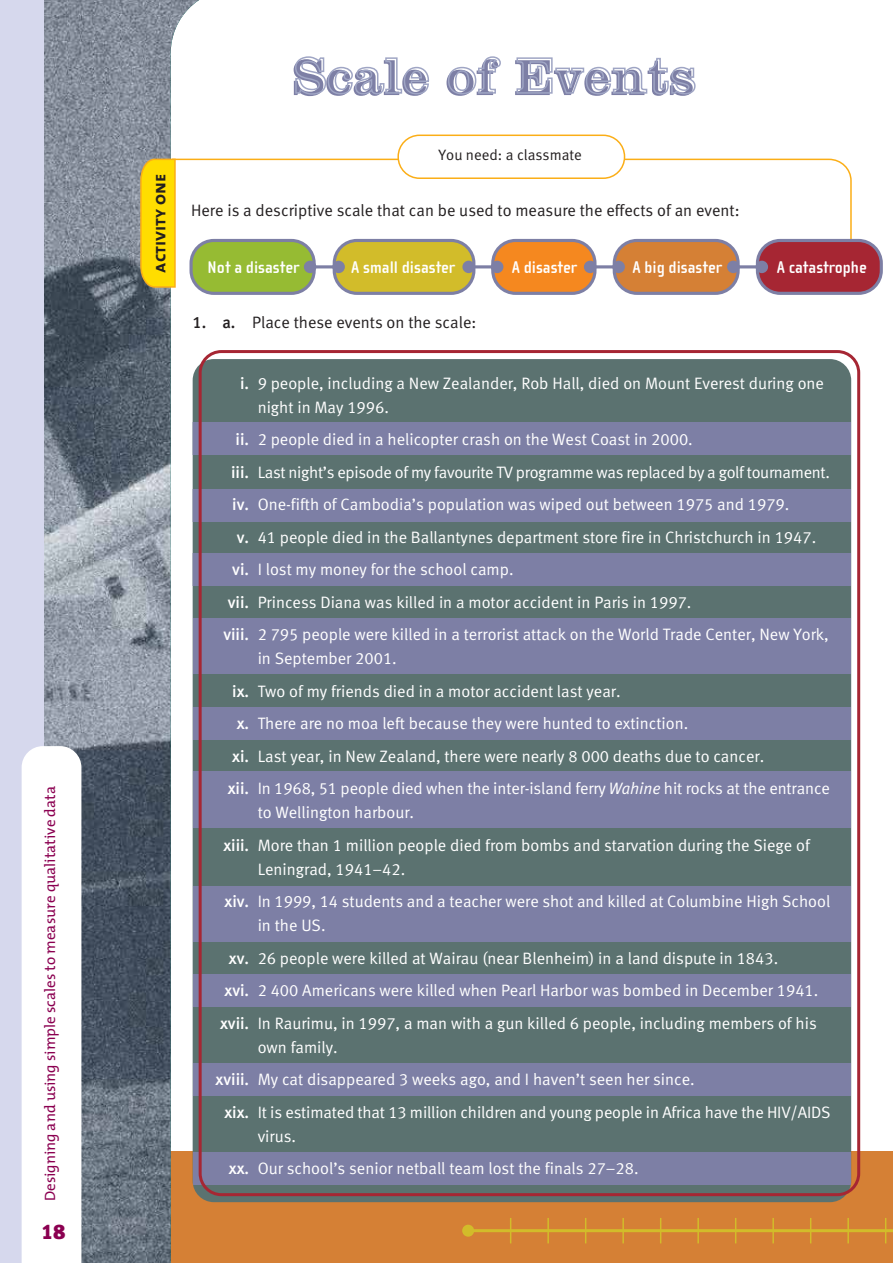
<style>
.page{position:relative;width:893px;height:1263px;background:#fff}
.page>*{position:absolute;margin:0;border:0;box-sizing:border-box;transform-origin:0 0}
.t1{font:52.5px "Clarendon";letter-spacing:.02em;color:#7d7fa5}
.t2{font:21px "Meta Black LFNZ";color:#8b0051}
.t3{font:18px "The Mix NZ Bold Caps";color:#231f20}
.t4{font:700 17.4px "Cholla Sans";color:#fff}
.t5{font:16.5px/32.5px "Meta Normal LFNZ";color:#fff}
.t6{font:16.5px "Meta Normal LFNZ";color:#231f20}
.t7{font:16.5px "Meta Normal LFNZ";letter-spacing:-.02em;color:#fff}
.t8{font:15px "The Mix NZ";color:#8b0051}
.t9{font:15px "Meta Normal LFNZ";color:#231f20}
.s1{font-family:"Meta Medium LFNZ"}
.s2{font-style:italic}
</style>
<div class="page">
<div style="left:148px;top:1151px;width:745px;height:112px;background:#d58035"></div>
<img style="left:43px;top:0;width:156px;height:1263px">
<div style="left:0;top:0;width:43px;height:1263px;background:#d6d8ed"></div>
<svg style="left:176px;top:158px;width:676px;height:130px"></svg>
<svg style="left:22px;top:746px;width:59px;height:517px"></svg>
<svg style="left:139px;top:158px;width:37px;height:130px;background:#f5d20d"></svg>
<div style="left:398px;top:135px;width:226px;height:43px;background:#fff;border-radius:21px"></div>
<div style="left:397px;top:135px;width:228px;height:44px;border:2px solid #fbae17;border-radius:21px"></div>
<hr style="left:473px;top:1229px;width:420px;height:3px;background:#d2bc2a">
<div style="left:462px;top:1225px;width:12px;height:12px;background:#d2bc2a;border-radius:50%"></div>
<svg style="left:510px;top:1218px;width:1px;height:25px"></svg>
<hr style="left:547px;top:1218px;width:2px;height:25px;background:#d2bc2a">
<svg style="left:585px;top:1218px;width:1px;height:25px"></svg>
<hr style="left:622px;top:1218px;width:2px;height:25px;background:#d2bc2a">
<svg style="left:660px;top:1218px;width:1px;height:25px"></svg>
<hr style="left:697px;top:1218px;width:2px;height:25px;background:#d2bc2a">
<svg style="left:735px;top:1218px;width:1px;height:25px"></svg>
<hr style="left:772px;top:1218px;width:2px;height:25px;background:#d2bc2a">
<svg style="left:810px;top:1218px;width:1px;height:25px"></svg>
<hr style="left:847px;top:1218px;width:2px;height:25px;background:#d2bc2a">
<svg style="left:885px;top:1218px;width:1px;height:25px"></svg>
<div style="left:193px;top:359px;width:658px;height:843px;background:#5b7270;border-radius:21px"></div>
<div style="left:193px;top:423px;width:658px;height:32px;background:#7d7fa5"></div>
<div style="left:193px;top:490px;width:658px;height:32px;background:#7d7fa5"></div>
<div style="left:193px;top:553px;width:658px;height:33px;background:#7d7fa5"></div>
<div style="left:193px;top:619px;width:657px;height:32px;background:#7d7fa5"></div>
<div style="left:193px;top:642px;width:657px;height:32px;background:#7d7fa5"></div>
<div style="left:193px;top:708px;width:657px;height:32px;background:#7d7fa5"></div>
<div style="left:193px;top:772px;width:657px;height:32px;background:#7d7fa5"></div>
<div style="left:193px;top:795px;width:657px;height:32px;background:#7d7fa5"></div>
<div style="left:193px;top:886px;width:657px;height:33px;background:#7d7fa5"></div>
<div style="left:193px;top:910px;width:657px;height:32px;background:#7d7fa5"></div>
<div style="left:193px;top:974px;width:657px;height:32px;background:#7d7fa5"></div>
<div style="left:193px;top:1063px;width:657px;height:33px;background:#7d7fa5"></div>
<div style="left:193px;top:1153px;width:657px;height:32px;background:#7d7fa5"></div>
<div style="left:199px;top:350px;width:661px;height:846px;border:3px solid #a62633;border-radius:21px"></div>
<svg style="left:295px;top:56px;width:134px;height:39px"></svg>
<svg style="left:448px;top:56px;width:53px;height:39px"></svg>
<svg style="left:516px;top:57px;width:180px;height:38px"></svg>
<div style="left:189px;top:239px;width:127px;height:56px;border:6px solid #7d7fa5;border-radius:21px"></div>
<div style="left:333px;top:239px;width:142px;height:56px;border:6px solid #7d7fa5;border-radius:21px"></div>
<div style="left:491px;top:239px;width:105px;height:56px;border:6px solid #7d7fa5;border-radius:21px"></div>
<div style="left:613px;top:239px;width:127px;height:56px;border:6px solid #7d7fa5;border-radius:21px"></div>
<div style="left:756px;top:239px;width:127px;height:56px;border:6px solid #7d7fa5;border-radius:21px"></div>
<div style="left:193px;top:242px;width:120px;height:50px;background:#96bb33;border-radius:21px"></div>
<div style="left:336px;top:242px;width:136px;height:50px;background:#d2bc2a;border-radius:21px"></div>
<div style="left:494px;top:242px;width:99px;height:50px;background:#f5881f;border-radius:21px"></div>
<div style="left:616px;top:242px;width:120px;height:50px;background:#d58035;border-radius:21px"></div>
<div style="left:759px;top:242px;width:121px;height:50px;background:#a62633;border-radius:21px"></div>
<hr style="left:315px;top:265px;width:18px;height:3px;background:#7d7fa5">
<div style="left:304px;top:261px;width:12px;height:12px;background:#7d7fa5;border-radius:50%"></div>
<div style="left:332px;top:261px;width:13px;height:12px;background:#7d7fa5;border-radius:50%"></div>
<hr style="left:474px;top:265px;width:18px;height:3px;background:#7d7fa5">
<div style="left:462px;top:261px;width:13px;height:12px;background:#7d7fa5;border-radius:50%"></div>
<div style="left:491px;top:261px;width:12px;height:12px;background:#7d7fa5;border-radius:50%"></div>
<hr style="left:595px;top:265px;width:18px;height:3px;background:#7d7fa5">
<div style="left:584px;top:261px;width:12px;height:12px;background:#7d7fa5;border-radius:50%"></div>
<div style="left:612px;top:261px;width:13px;height:12px;background:#7d7fa5;border-radius:50%"></div>
<hr style="left:738px;top:265px;width:19px;height:3px;background:#7d7fa5">
<div style="left:727px;top:261px;width:12px;height:12px;background:#7d7fa5;border-radius:50%"></div>
<div style="left:756px;top:261px;width:12px;height:12px;background:#7d7fa5;border-radius:50%"></div>
<p class="t8" style="left:38px;top:1201px;width:417px;rotate:-90deg">Designing and using simple scales to measure qualitative data</p>
<p class="t2" style="left:42px;top:1219px;width:25px">18</p>
<p class="t3" style="left:144px;top:272px;width:100px;rotate:-90deg">activity one</p>
<h1 class="t1" style="left:292px;top:47px;width:403px">Scale of Events</h1>
<p class="t9" style="left:439px;top:146px;width:145px">You need: a classmate</p>
<p class="t6" style="left:191px;top:201px;width:550px">Here is a descriptive scale that can be used to measure the effects of an event:</p>
<p class="t4" style="left:208px;top:257px;width:93px">Not a disaster</p>
<p class="t4" style="left:351px;top:257px;width:105px">A small disaster</p>
<p class="t4" style="left:512px;top:257px;width:67px">A disaster</p>
<p class="t4" style="left:632px;top:257px;width:91px">A big disaster</p>
<p class="t4" style="left:777px;top:257px;width:92px">A catastrophe</p>
<p class="t6" style="left:193px;top:313px;width:285px"><span class="s1">1. a.</span> Place these events on the scale:</p>
<p class="t5" style="left:258px;top:371px;width:568px;line-height:24px;text-indent:-18px"><span class="s1">i.</span> 9 people, including a New Zealander, Rob Hall, died on Mount Everest during one night in May 1996.</p>
<p class="t5" style="left:236px;top:423px;width:459px"><span class="s1">ii.</span> 2 people died in a helicopter crash on the West Coast in 2000.</p>
<p class="t7" style="left:231px;top:462px;width:600px"><span class="s1">iii.</span> Last night’s episode of my favourite TV programme was replaced by a golf tournament.</p>
<p class="t5" style="left:232px;top:488px;width:559px"><span class="s1">iv.</span> One-fifth of Cambodia’s population was wiped out between 1975 and 1979.</p>
<p class="t5" style="left:237px;top:521px;width:581px"><span class="s1">v.</span> 41 people died in the Ballantynes department store fire in Christchurch in 1947.</p>
<p class="t5" style="left:232px;top:553px;width:283px"><span class="s1">vi.</span> I lost my money for the school camp.</p>
<p class="t5" style="left:228px;top:586px;width:465px"><span class="s1">vii.</span> Princess Diana was killed in a motor accident in Paris in 1997.</p>
<p class="t5" style="left:223px;top:618px;width:607px"><span class="s1">viii.</span> 2 795 people were killed in a terrorist attack on the World Trade Center, New York,</p>
<p class="t5" style="left:258px;top:642px;width:141px">in September 2001.</p>
<p class="t5" style="left:232px;top:675px;width:390px"><span class="s1">ix.</span> Two of my friends died in a motor accident last year.</p>
<p class="t5" style="left:237px;top:707px;width:453px"><span class="s1">x.</span> There are no moa left because they were hunted to extinction.</p>
<p class="t5" style="left:232px;top:740px;width:533px"><span class="s1">xi.</span> Last year, in New Zealand, there were nearly 8 000 deaths due to cancer.</p>
<p class="t5" style="left:228px;top:772px;width:604px"><span class="s1">xii.</span> In 1968, 51 people died when the inter-island ferry <span class="s2">Wahine</span> hit rocks at the entrance</p>
<p class="t5" style="left:223px;top:796px;width:588px;text-indent:34px">to Wellington harbour.<br><span class="s1">xiii.</span> More than 1 million people died from bombs and starvation during the Siege of</p>
<p class="t5" style="left:224px;top:853px;width:607px;text-indent:33px">Leningrad, 1941–42.<br><span class="s1">xiv.</span> In 1999, 14 students and a teacher were shot and killed at Columbine High School</p>
<p class="t5" style="left:258px;top:909px;width:69px">in the US.</p>
<p class="t5" style="left:229px;top:942px;width:551px"><span class="s1">xv.</span> 26 people were killed at Wairau (near Blenheim) in a land dispute in 1843.</p>
<p class="t5" style="left:224px;top:974px;width:595px"><span class="s1">xvi.</span> 2 400 Americans were killed when Pearl Harbor was bombed in December 1941.</p>
<p class="t5" style="left:220px;top:1007px;width:598px"><span class="s1">xvii.</span> In Raurimu, in 1997, a man with a gun killed 6 people, including members of his</p>
<p class="t5" style="left:258px;top:1031px;width:82px">own family.</p>
<p class="t5" style="left:216px;top:1063px;width:481px"><span class="s1">xviii.</span> My cat disappeared 3 weeks ago, and I haven’t seen her since.</p>
<p class="t5" style="left:224px;top:1096px;width:608px"><span class="s1">xix.</span> It is estimated that 13 million children and young people in Africa have the HIV/AIDS</p>
<p class="t5" style="left:229px;top:1120px;width:411px;text-indent:29px">virus.<br><span class="s1">xx.</span> Our school’s senior netball team lost the finals 27–28.</p>
</div>
